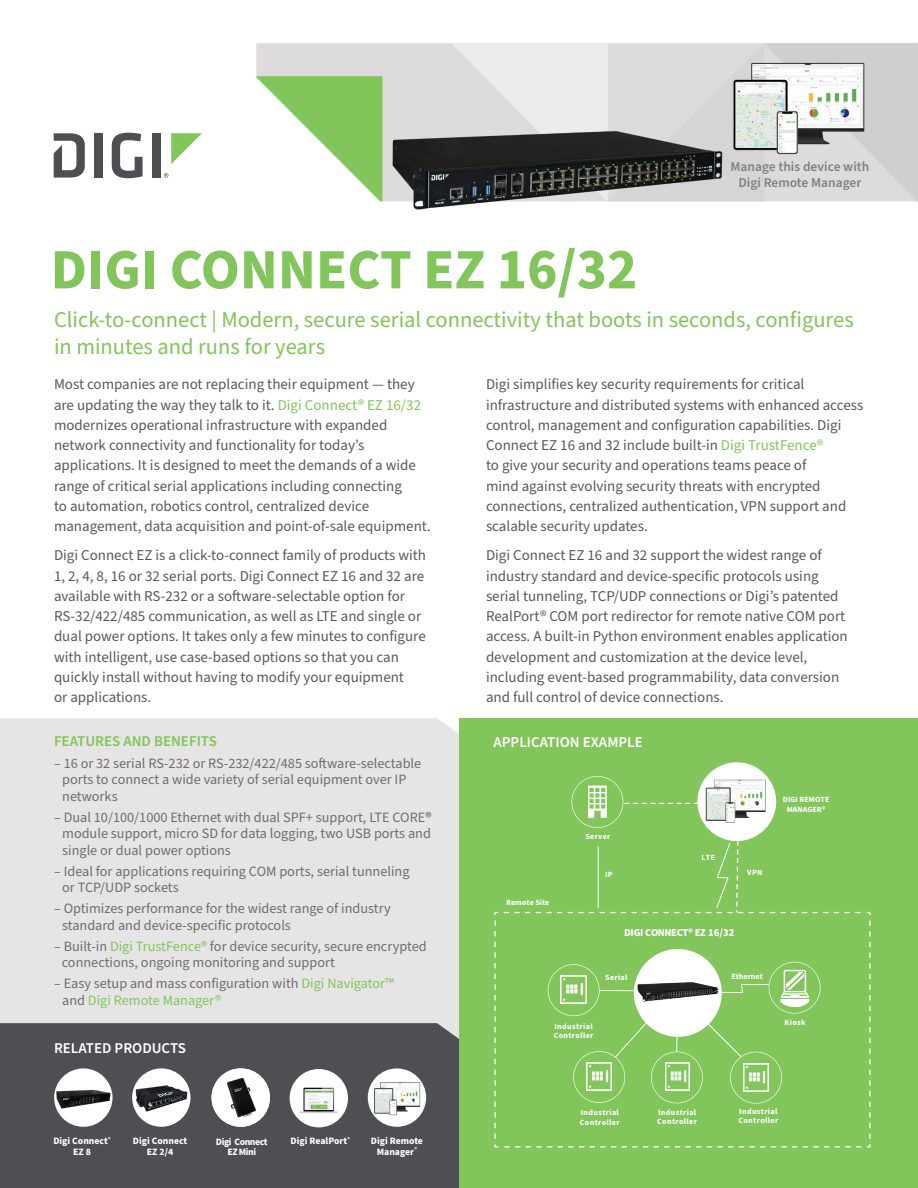
<style>
.page{position:relative;width:918px;height:1188px;background:#fff}
.page>*{position:absolute;margin:0;border:0;box-sizing:border-box;transform-origin:0 0}
.t1{font:700 57px "Source Sans Pro";color:#82c55b}
.Product_Description{font:22.5px/27px "Source Sans Pro";color:#82c55b}
.Body_Copy{font:15px/20.2px "Source Sans Pro";color:#58595b}
.t2{font:600 15px "Source Sans Pro";color:#fff}
.t3{font:600 15px "Source Sans Pro";color:#82c55b}
.Bullets{font:14.25px/16.5px "Source Sans Pro";color:#6d6e71}
.t4{font:600 13.5px/16.5px "Source Sans Pro";color:#808285;text-align:center}
.t5{font:700 10.65px "Source Sans Pro";letter-spacing:-.035em;color:#fff}
.t6{font:700 9.75px/10.5px "Source Sans Pro";color:#fff;text-align:center}
.t7{font:700 9.75px/10.5px "Source Sans Pro";letter-spacing:-.04em;color:#fff;text-align:center}
.t8{font:700 7.95px/9.6px "Source Sans Pro";letter-spacing:.045em;color:#fff}
.t9{font:700 7.95px/9.3px "Source Sans Pro";color:#fff;text-align:center}
.s1{color:#82c55b}
.s2{color:#58595b}
</style>
<div class="page">
<div style="left:459px;top:718px;width:459px;height:470px;background:#82c55b"></div>
<div style="left:0;top:718px;width:459px;height:305px;background:#e6e4e5"></div>
<div style="left:0;top:1023px;width:459px;height:165px;background:#4e4f53"></div>
<div style="left:256px;top:43px;width:195px;height:65px;background:#dddbdc"></div>
<svg style="left:256px;top:76px;width:126px;height:117px"></svg>
<svg style="left:451px;top:43px;width:467px;height:159px;background:#dddbdc"></svg>
<div style="left:94px;top:133px;width:8px;height:45px;background:#4e4f53"></div>
<svg style="left:112px;top:133px;width:31px;height:45px"></svg>
<div style="left:152px;top:133px;width:8px;height:45px;background:#4e4f53"></div>
<svg style="left:171px;top:133px;width:31px;height:31px"></svg>
<svg style="left:54px;top:133px;width:31px;height:45px"></svg>
<svg style="left:164px;top:173px;width:4px;height:5px"></svg>
<img style="left:731px;top:60px;width:135px;height:96px">
<div style="left:54px;top:1068px;width:59px;height:59px;background:#fff;border-radius:50%"></div>
<svg style="left:494px;top:762px;width:377px;height:386px"></svg>
<img style="left:372px;top:108px;width:366px;height:102px">
<img style="left:54px;top:1084px;width:59px;height:26px">
<div style="left:368px;top:1068px;width:58px;height:59px;background:#fff;border-radius:50%"></div>
<img style="left:373px;top:1082px;width:48px;height:34px">
<div style="left:290px;top:1069px;width:58px;height:58px;background:#fff;border-radius:50%"></div>
<img style="left:300px;top:1087px;width:37px;height:26px">
<div style="left:132px;top:1068px;width:59px;height:59px;background:#fff;border-radius:50%"></div>
<div style="left:212px;top:1068px;width:58px;height:59px;background:#fff;border-radius:50%"></div>
<img style="left:227px;top:1077px;width:30px;height:41px">
<img style="left:131px;top:1080px;width:61px;height:34px">
<img style="left:305px;top:1090px;width:27px;height:19px">
<p class="t1" style="left:51px;top:231px;width:588px">DIGI CONNECT EZ 16/32</p>
<p class="t4" style="left:731px;top:158px;width:140px">Manage this device with<br>Digi Remote Manager</p>
<p class="Product_Description" style="left:54px;top:307px;width:801px">Click-to-connect | Modern, secure serial connectivity that boots in seconds, configures in minutes and runs for years</p>
<p class="Body_Copy" style="left:54px;top:375px;width:378px">Most companies are not replacing their equipment — they are updating the way they talk to it. <span class="s1">Digi Connect® EZ 16/32 </span>modernizes operational infrastructure with expanded network connectivity and functionality for today’s applications. It is designed to meet the demands of a wide range of critical serial applications including connecting<br>to automation, robotics control, centralized device management, data acquisition and point-of-sale equipment.</p>
<p class="Body_Copy" style="left:54px;top:546px;width:374px">Digi Connect EZ is a click-to-connect family of products with 1, 2, 4, 8, 16 or 32 serial ports. Digi Connect EZ 16 and 32 are available with RS-232 or a software-selectable option for RS-32/422/485 communication, as well as LTE and single or dual power options. It takes only a few minutes to configure with intelligent, use case-based options so that you can quickly install without having to modify your equipment<br>or applications.</p>
<p class="Body_Copy" style="left:486px;top:375px;width:379px">Digi simplifies key security requirements for critical infrastructure and distributed systems with enhanced access control, management and configuration capabilities. Digi Connect EZ 16 and 32 include built-in <span class="s1">Digi TrustFence®<br></span>to give your security and operations teams peace of<br>mind against evolving security threats with encrypted connections, centralized authentication, VPN support and scalable security updates.</p>
<p class="Body_Copy" style="left:486px;top:546px;width:363px">Digi Connect EZ 16 and 32 support the widest range of industry standard and device-specific protocols using serial tunneling, TCP/UDP connections or Digi’s patented RealPort® COM port redirector for remote native COM port access. A built-in Python environment enables application development and customization at the device level, including event-based programmability, data conversion and full control of device connections.</p>
<p class="t3" style="left:54px;top:731px;width:164px">FEATURES AND BENEFITS</p>
<p class="Bullets" style="left:62px;top:755px;width:361px;text-indent:-8px">– 16 or 32 serial RS-232 or RS-232/422/485 software-selectable ports to connect a wide variety of serial equipment over IP networks</p>
<p class="Bullets" style="left:62px;top:809px;width:371px;text-align:justify;text-indent:-8px">– Dual 10/100/1000 Ethernet with dual SPF+ support, LTE CORE<span class="s2">® </span>module support, micro SD for data logging, two USB ports and single or dual power options</p>
<p class="Bullets" style="left:62px;top:863px;width:349px;text-indent:-8px">– Ideal for applications requiring COM ports, serial tunneling or TCP/UDP sockets</p>
<p class="Bullets" style="left:62px;top:901px;width:330px;text-indent:-8px">– Optimizes performance for the widest range of industry standard and device-specific protocols</p>
<p class="Bullets" style="left:62px;top:938px;width:366px;text-indent:-8px">– Built-in <span class="s1">Digi TrustFence®</span> for device security, secure encrypted connections, ongoing monitoring and support</p>
<p class="Bullets" style="left:62px;top:976px;width:334px;text-indent:-8px">– Easy setup and mass configuration with <span class="s1">Digi Navigator™ </span>and <span class="s1">Digi Remote Manager®</span></p>
<p class="t2" style="left:54px;top:1038px;width:134px">RELATED PRODUCTS</p>
<p class="t6" style="left:53px;top:1136px;width:59px">Digi Connect<sup>®<br></sup>EZ 8</p>
<p class="t6" style="left:133px;top:1136px;width:56px">Digi Connect<br>EZ 2/4</p>
<p class="t6" style="left:291px;top:1136px;width:61px">Digi RealPort<sup>®</sup></p>
<p class="t7" style="left:216px;top:1136px;width:53px">Digi Connect<br>EZ Mini</p>
<p class="t6" style="left:371px;top:1136px;width:54px">Digi Remote<br>Manager<sup>®</sup></p>
<p class="t2" style="left:494px;top:732px;width:151px">APPLICATION EXAMPLE</p>
<p class="t9" style="left:506px;top:898px;width:45px">Remote Site</p>
<p class="t8" style="left:585px;top:832px;width:26px">Server</p>
<p class="t8" style="left:605px;top:870px;width:9px">IP</p>
<p class="t8" style="left:701px;top:853px;width:15px">LTE</p>
<p class="t8" style="left:747px;top:867px;width:17px">VPN</p>
<p class="t5" style="left:624px;top:925px;width:112px">DIGI CONNECT® EZ 16/32</p>
<p class="t9" style="left:731px;top:971px;width:33px">Ethernet</p>
<p class="t8" style="left:605px;top:973px;width:24px">Serial</p>
<p class="t8" style="left:554px;top:1021px;width:41px">Industrial<br>Controller</p>
<p class="t9" style="left:783px;top:795px;width:48px">DIGI REMOTE<br>MANAGER®</p>
<p class="t8" style="left:785px;top:1018px;width:23px">Kiosk</p>
<p class="t8" style="left:580px;top:1108px;width:41px">Industrial<br>Controller</p>
<p class="t8" style="left:657px;top:1107px;width:41px">Industrial<br>Controller</p>
<p class="t8" style="left:738px;top:1107px;width:41px">Industrial<br>Controller</p>
</div>
